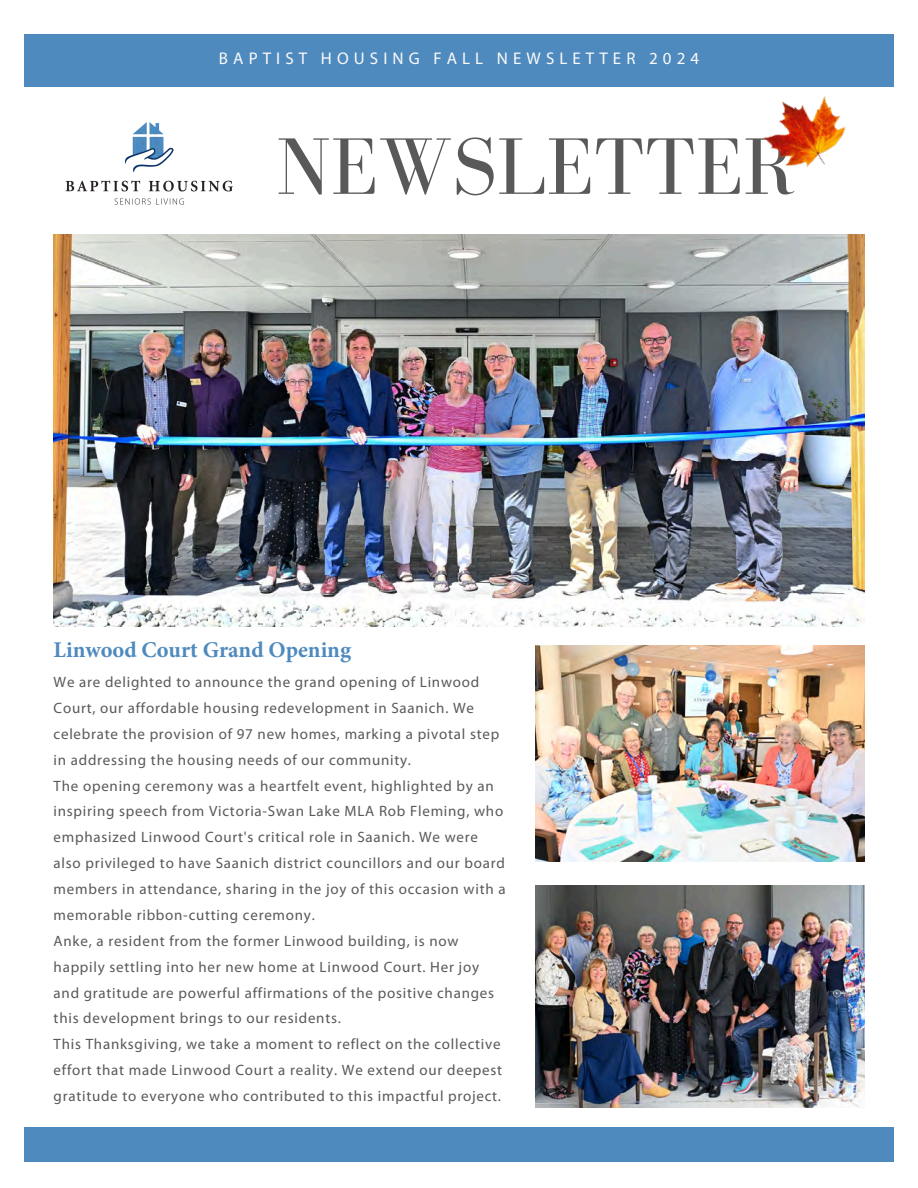
<style>
.page{position:relative;width:918px;height:1188px;background:#fff}
.page>*{position:absolute;margin:0;border:0;box-sizing:border-box;transform-origin:0 0}
.t1{font:82.5px "Bodoni FLF";color:#595959}
.t2{font:700 22.5px "Minion Pro";color:#4e8abe}
.t3{font:16.95px "Myriad Pro";letter-spacing:.3em;color:#fafafa}
.t4{font:15px/25.8px "Myriad Pro";letter-spacing:.05em;color:#595959}
</style>
<div class="page">
<div style="left:24px;top:34px;width:870px;height:53px;background:#4e8abe"></div>
<img style="left:65px;top:122px;width:168px;height:83px">
<div style="left:24px;top:1127px;width:870px;height:35px;background:#4e8abe"></div>
<img style="left:763px;top:95px;width:83px;height:72px">
<img style="left:54px;top:235px;width:811px;height:391px">
<img style="left:536px;top:646px;width:328px;height:216px">
<img style="left:536px;top:886px;width:328px;height:221px">
<h3 class="t3" style="left:219px;top:52px;width:482px">BAPTIST HOUSING FALL NEWSLETTER 2024</h3>
<p class="t1" style="left:276px;top:122px;width:520px">NEWSLETTER</p>
<p class="t2" style="left:54px;top:641px;width:299px">Linwood Court Grand Opening</p>
<p class="t4" style="left:54px;top:670px;width:447px">We are delighted to announce the grand opening of Linwood Court, our affordable housing redevelopment in Saanich. We celebrate the provision of 97 new homes, marking a pivotal step in addressing the housing needs of our community.</p>
<p class="t4" style="left:54px;top:774px;width:453px">The opening ceremony was a heartfelt event, highlighted by an inspiring speech from Victoria-Swan Lake MLA Rob Fleming, who emphasized Linwood Court's critical role in Saanich. We were also privileged to have Saanich district councillors and our board members in attendance, sharing in the joy of this occasion with a memorable ribbon-cutting ceremony.</p>
<p class="t4" style="left:54px;top:929px;width:442px">Anke, a resident from the former Linwood building, is now happily settling into her new home at Linwood Court. Her joy and gratitude are powerful affirmations of the positive changes this development brings to our residents.</p>
<p class="t4" style="left:54px;top:1033px;width:450px;text-align:justify">This Thanksgiving, we take a moment to reflect on the collective effort that made Linwood Court a reality. We extend our deepest gratitude to everyone who contributed to this impactful project.</p>
</div>
